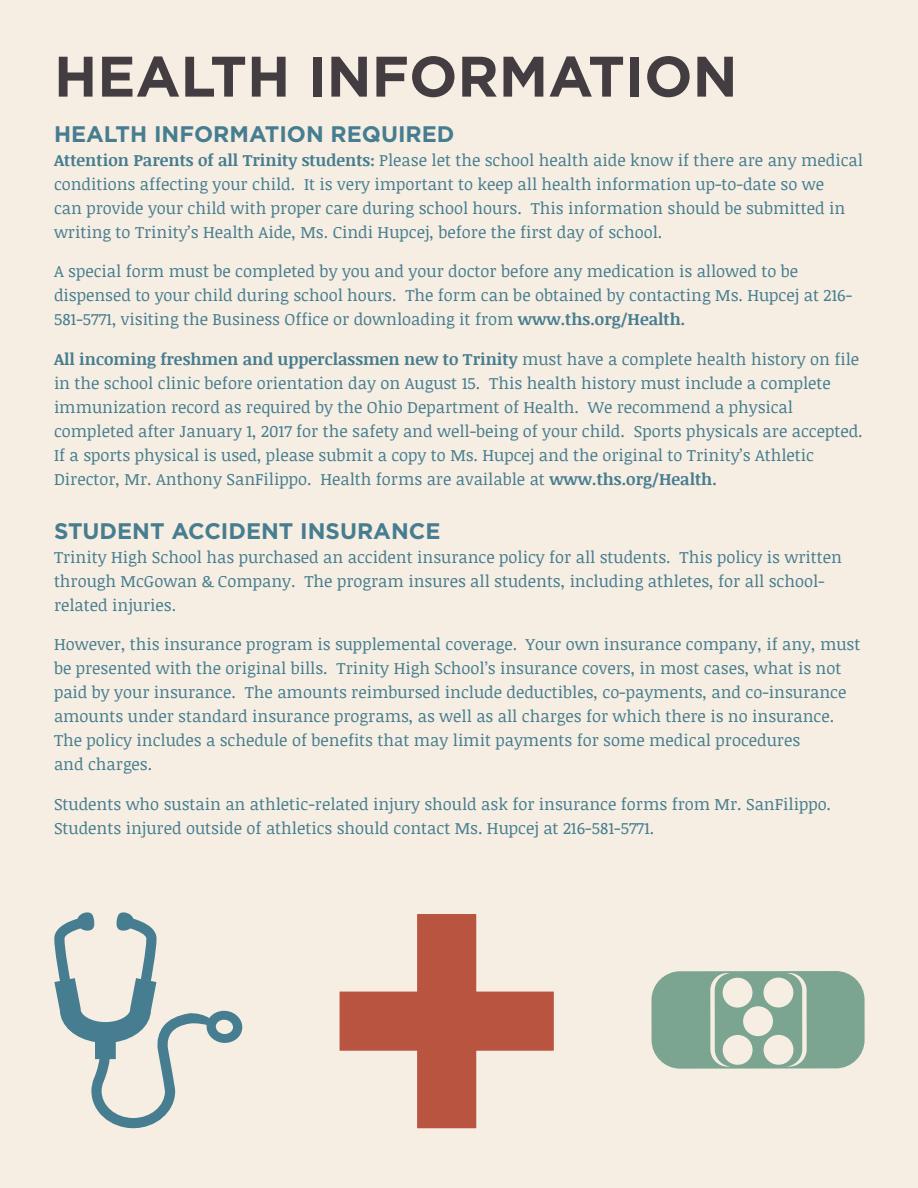
<style>
.page{position:relative;width:918px;height:1188px;background:#f6eee2}
.page>*{position:absolute;margin:0;border:0;box-sizing:border-box;transform-origin:0 0}
.t1{font:700 57px "Gotham";color:#433d42}
.t2{font:700 22.5px "Gotham";color:#467d90}
.t3{font:16.5px/24px "Noticia Text";color:#467d90}
.s1{font-weight:700}
</style>
<div class="page">
<svg style="left:340px;top:914px;width:214px;height:214px"></svg>
<svg style="left:651px;top:971px;width:214px;height:98px"></svg>
<svg style="left:54px;top:912px;width:189px;height:216px"></svg>
<h1 class="t1" style="left:54px;top:43px;width:685px">HEALTH INFORMATION</h1>
<h2 class="t2" style="left:54px;top:121px;width:33px">HEALTH</h2>
<h2 class="t2" style="left:154px;top:121px;width:25px">INFORMATION</h2>
<h2 class="t2" style="left:331px;top:121px;width:66px">REQUIRED</h2>
<p class="t3" style="left:54px;top:147px;width:811px"><span class="s1">Attention Parents of all Trinity students:</span> Please let the school health aide know if there are any medical conditions affecting your child. It is very important to keep all health information up-to-date so we<br>can provide your child with proper care during school hours. This information should be submitted in writing to Trinity’s Health Aide, Ms. Cindi Hupcej, before the first day of school.</p>
<p class="t3" style="left:54px;top:259px;width:800px">A special form must be completed by you and your doctor before any medication is allowed to be dispensed to your child during school hours. The form can be obtained by contacting Ms. Hupcej at 216-<br>581-5771, visiting the Business Office or downloading it from <span class="s1">www.ths.org/Health.</span></p>
<p class="t3" style="left:54px;top:347px;width:810px"><span class="s1">All incoming freshmen and upperclassmen new to Trinity</span> must have a complete health history on file in the school clinic before orientation day on August 15. This health history must include a complete immunization record as required by the Ohio Department of Health. We recommend a physical completed after January 1, 2017 for the safety and well-being of your child. Sports physicals are accepted.<br>If a sports physical is used, please submit a copy to Ms. Hupcej and the original to Trinity’s Athletic Director, Mr. Anthony SanFilippo. Health forms are available at <span class="s1">www.ths.org/Health.</span></p>
<h2 class="t2" style="left:54px;top:518px;width:388px">STUDENT ACCIDENT INSURANCE</h2>
<p class="t3" style="left:54px;top:544px;width:790px">Trinity High School has purchased an accident insurance policy for all students. This policy is written through McGowan &amp; Company. The program insures all students, including athletes, for all school&shy;related injuries.</p>
<p class="t3" style="left:54px;top:632px;width:808px">However, this insurance program is supplemental coverage. Your own insurance company, if any, must be presented with the original bills. Trinity High School’s insurance covers, in most cases, what is not paid by your insurance. The amounts reimbursed include deductibles, co-payments, and co-insurance amounts under standard insurance programs, as well as all charges for which there is no insurance.<br>The policy includes a schedule of benefits that may limit payments for some medical procedures<br>and charges.</p>
<p class="t3" style="left:54px;top:792px;width:779px">Students who sustain an athletic-related injury should ask for insurance forms from Mr. SanFilippo.<br>Students injured outside of athletics should contact Ms. Hupcej at 216-581-5771.</p>
</div>
